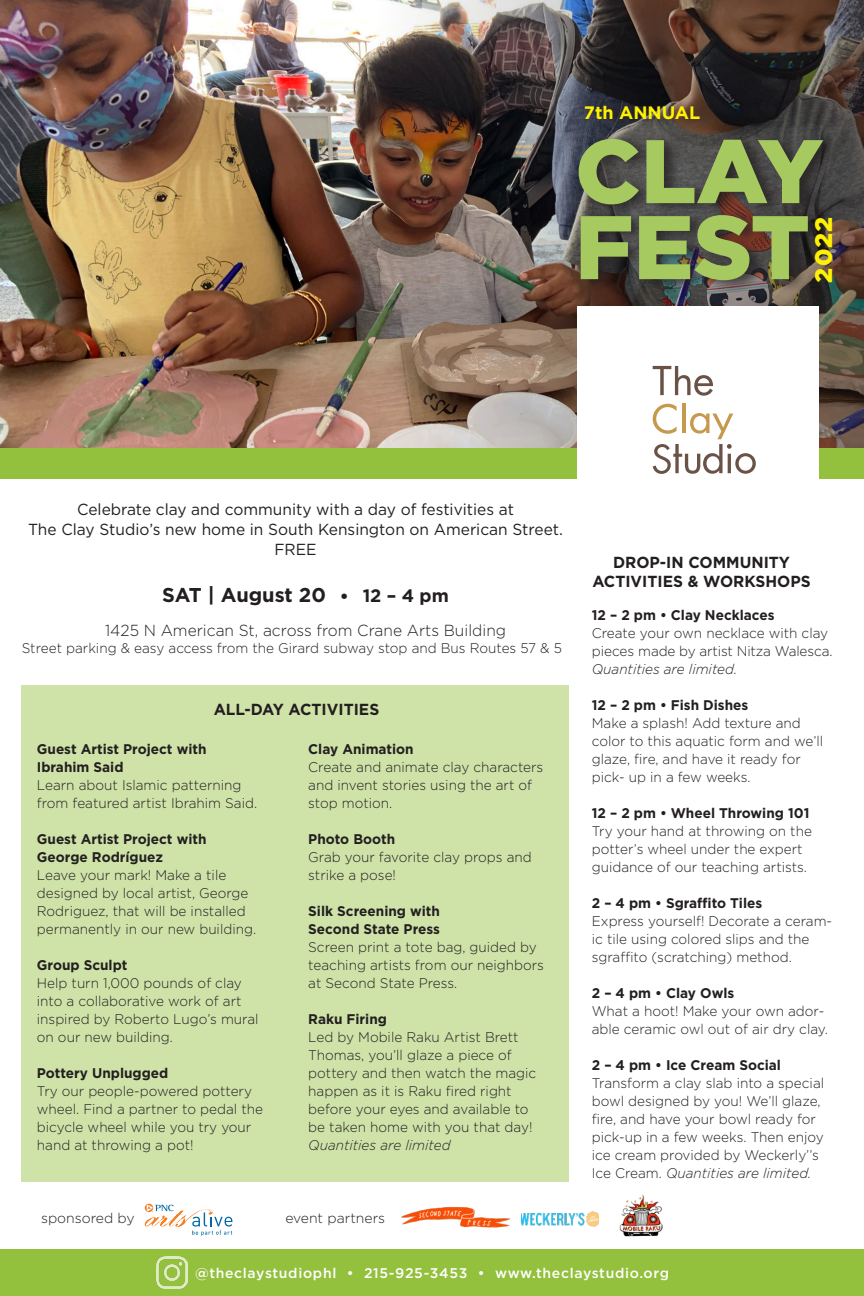
<style>
.page{position:relative;width:864px;height:1296px;background:#fff}
.page>*{position:absolute;margin:0;border:0;box-sizing:border-box;transform-origin:0 0}
.t1{font:900 90px "Gotham";color:#a7ca60}
.t2{font:900 24px "Gotham";color:#fff101}
.t3{font:700 20px "Gotham";letter-spacing:-.005em;color:#231f20}
.t4{font:700 18px "Gotham";color:#fff101}
.t5{font:16px/20px "Gotham";color:#231f20;text-align:center}
.t6{font:700 16px "Gotham";color:#231f20}
.t7{font:300 16px "Gotham";color:#231f20}
.t8{font:300 14px/18px "Gotham";color:#231f20}
.t9{font:700 14px/18px "Gotham";color:#231f20}
.t10{font:500 14px "Gotham";letter-spacing:.05em;color:#fff}
.s1{font-weight:300;font-size:22px}
.s2{font-size:18px}
.s3{font-style:italic}
</style>
<div class="page">
<div style="left:0;top:1249px;width:864px;height:47px;background:#93c03d"></div>
<img style="left:0;top:0;width:357px;height:448px">
<img style="left:357px;top:0;width:507px;height:448px">
<div style="left:0;top:448px;width:864px;height:31px;background:#93c03d"></div>
<div style="left:577px;top:306px;width:242px;height:192px;background:#fff"></div>
<svg style="left:653px;top:366px;width:60px;height:30px"></svg>
<svg style="left:653px;top:404px;width:103px;height:70px"></svg>
<div style="left:577px;top:132px;width:263px;height:162px;background:#231f20;opacity:.75"></div>
<div style="left:585px;top:100px;width:132px;height:33px;background:#231f20;opacity:.75"></div>
<div style="left:22px;top:685px;width:547px;height:497px;background:#cfe3a9"></div>
<svg style="left:145px;top:1204px;width:87px;height:32px"></svg>
<img style="left:157px;top:1257px;width:31px;height:31px">
<img style="left:402px;top:1207px;width:108px;height:20px">
<img style="left:521px;top:1212px;width:78px;height:14px">
<img style="left:619px;top:1194px;width:44px;height:43px">
<p class="t4" style="left:584px;top:101px;width:118px">7th ANNUAL</p>
<p class="t1" style="left:575px;top:109px;width:250px">CLAY</p>
<p class="t1" style="left:575px;top:185px;width:236px">FEST</p>
<p class="t2" style="left:807px;top:283px;width:67px;rotate:-90deg">2022</p>
<p class="t5" style="left:28px;top:499px;width:536px">Celebrate clay and community with a day of festivities at<br>The Clay Studio’s new home in South Kensington on American Street.<br>FREE</p>
<p class="t3" style="left:162px;top:582px;width:288px">SAT | August 20 <span class="s1">•</span> <span class="s2">12 – 4 pm</span></p>
<p class="t7" style="left:105px;top:620px;width:403px">1425 N American St, across from Crane Arts Building</p>
<p class="t8" style="left:22px;top:639px;width:542px">Street parking &amp; easy access from the Girard subway stop and Bus Routes 57 &amp; 5</p>
<p class="t6" style="left:214px;top:698px;width:167px">ALL-DAY ACTIVITIES</p>
<p class="t9" style="left:37px;top:740px;width:171px">Guest Artist Project with<br>Ibrahim Said</p>
<p class="t8" style="left:37px;top:775px;width:222px">Learn about Islamic patterning from featured artist Ibrahim Said.</p>
<p class="t9" style="left:37px;top:830px;width:171px">Guest Artist Project with<br>George Rodríguez</p>
<p class="t8" style="left:37px;top:865px;width:221px">Leave your mark! Make a tile designed by local artist, George<br>Rodriguez, that will be installed permanently in our new building.</p>
<p class="t9" style="left:37px;top:956px;width:92px">Group Sculpt</p>
<p class="t8" style="left:37px;top:973px;width:223px">Help turn 1,000 pounds of clay into a collaborative work of art inspired by Roberto Lugo’s mural on our new building.</p>
<p class="t9" style="left:37px;top:1064px;width:133px">Pottery Unplugged</p>
<p class="t8" style="left:37px;top:1081px;width:228px">Try our people-powered pottery wheel. Find a partner to pedal the bicycle wheel while you try your hand at throwing a pot!</p>
<p class="t9" style="left:308px;top:740px;width:107px">Clay Animation</p>
<p class="t8" style="left:308px;top:757px;width:237px">Create and animate clay characters and invent stories using the art of stop motion.</p>
<p class="t9" style="left:308px;top:830px;width:89px">Photo Booth</p>
<p class="t8" style="left:308px;top:847px;width:225px">Grab your favorite clay props and strike a pose!</p>
<p class="t9" style="left:308px;top:902px;width:133px">Silk Screening with<br>Second State Press</p>
<p class="t8" style="left:308px;top:937px;width:237px">Screen print a tote bag, guided by teaching artists from our neighbors at Second State Press.</p>
<p class="t9" style="left:308px;top:1010px;width:80px">Raku Firing</p>
<p class="t8" style="left:308px;top:1027px;width:230px">Led by Mobile Raku Artist Brett<br>Thomas, you’ll glaze a piece of pottery and then watch the magic happen as it is Raku fired right before your eyes and available to be taken home with you that day!<br><span class="s3">Quantities are limited</span></p>
<p class="t8" style="left:41px;top:1208px;width:95px">sponsored by</p>
<p class="t8" style="left:285px;top:1208px;width:101px">event partners</p>
<p class="t6" style="left:613px;top:552px;width:179px">DROP-IN COMMUNITY</p>
<p class="t6" style="left:592px;top:571px;width:220px">ACTIVITIES &amp; WORKSHOPS</p>
<p class="t9" style="left:592px;top:606px;width:184px">12 – 2 pm • Clay Necklaces</p>
<p class="t8" style="left:592px;top:624px;width:242px">Create your own necklace with clay pieces made by artist Nitza Walesca.<br><span class="s3">Quantities are limited.</span></p>
<p class="t9" style="left:592px;top:696px;width:158px">12 – 2 pm • Fish Dishes</p>
<p class="t8" style="left:592px;top:714px;width:233px">Make a splash! Add texture and color to this aquatic form and we’ll glaze, fire, and have it ready for pick- up in a few weeks.</p>
<p class="t9" style="left:592px;top:804px;width:219px">12 – 2 pm • Wheel Throwing 101</p>
<p class="t8" style="left:592px;top:822px;width:222px">Try your hand at throwing on the potter’s wheel under the expert guidance of our teaching artists.</p>
<p class="t9" style="left:592px;top:894px;width:172px">2 – 4 pm • Sgraffito Tiles</p>
<p class="t8" style="left:592px;top:912px;width:242px">Express yourself! Decorate a ceram&shy;ic tile using colored slips and the sgraffito (scratching) method.</p>
<p class="t9" style="left:592px;top:984px;width:144px">2 – 4 pm • Clay Owls</p>
<p class="t8" style="left:592px;top:1002px;width:238px">What a hoot! Make your own ador&shy;able ceramic owl out of air dry clay.</p>
<p class="t9" style="left:592px;top:1056px;width:191px">2 – 4 pm • Ice Cream Social</p>
<p class="t8" style="left:592px;top:1074px;width:234px">Transform a clay slab into a special bowl designed by you! We’ll glaze, fire, and have your bowl ready for pick-up in a few weeks. Then enjoy ice cream provided by Weckerly’’s Ice Cream. <span class="s3">Quantities are limited.</span></p>
<p class="t10" style="left:195px;top:1263px;width:476px">@theclaystudiophl • 215-925-3453 • www.theclaystudio.org</p>
</div>
